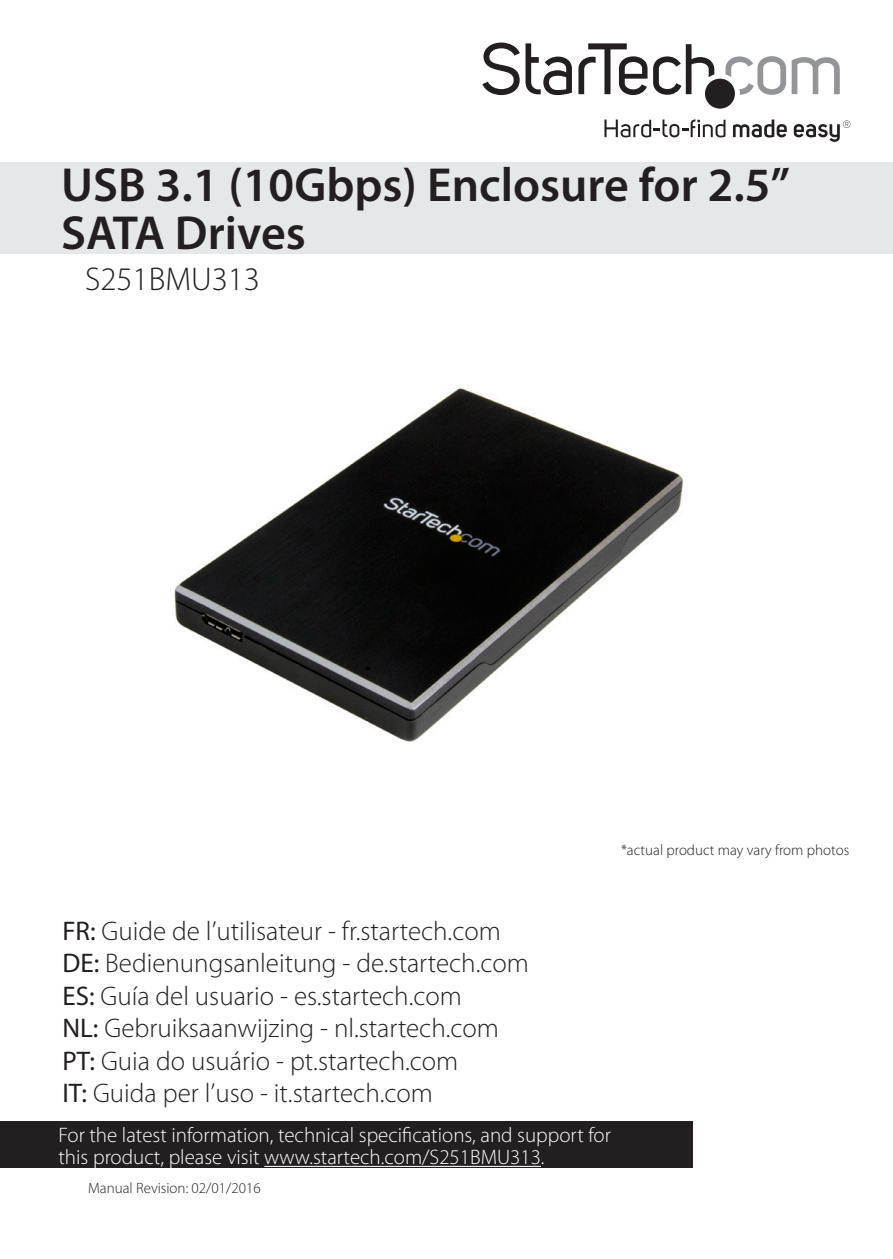
<style>
.page{position:relative;width:893px;height:1259px;background:#fff}
.page>*{position:absolute;margin:0;border:0;box-sizing:border-box;transform-origin:0 0}
.Manual_Description{font:600 48px "Myriad Pro";color:#231f20}
.Manual_Title_SKU{font:300 33px "Myriad Pro";color:#231f20}
.Manual_Description-2{font:300 27px "Myriad Pro";color:#231f20}
.Text{font:300 21px "Myriad Pro";color:#fff}
.Text-2{font:300 15px "Myriad Pro";color:#231f20}
.s1{font-weight:400}
</style>
<div class="page">
<img style="left:174px;top:388px;width:510px;height:354px">
<svg style="left:792px;top:57px;width:48px;height:37px"></svg>
<svg style="left:725px;top:56px;width:61px;height:39px"></svg>
<svg style="left:794px;top:120px;width:56px;height:22px"></svg>
<svg style="left:733px;top:119px;width:54px;height:19px"></svg>
<svg style="left:604px;top:119px;width:121px;height:18px"></svg>
<svg style="left:482px;top:43px;width:90px;height:52px"></svg>
<svg style="left:578px;top:43px;width:69px;height:52px"></svg>
<svg style="left:653px;top:44px;width:61px;height:51px"></svg>
<div style="left:705px;top:79px;width:30px;height:30px;background:#231f20;border-radius:50%"></div>
<div style="left:0;top:1121px;width:692px;height:46px;background:#231f20"></div>
<hr style="left:264px;top:1165px;width:277px;height:2px;background:#fff">
<div style="left:0;top:162px;width:893px;height:92px;background:#e6e7e9"></div>
<p class="Manual_Description" style="left:61px;top:155px;width:730px">USB 3.1 (10Gbps) Enclosure for 2.5”</p>
<p class="Manual_Description" style="left:61px;top:203px;width:246px">SATA Drives</p>
<p class="Manual_Title_SKU" style="left:85px;top:260px;width:176px">S251BMU313</p>
<p class="Text-2" style="left:621px;top:840px;width:230px">*actual product may vary from photos</p>
<p class="Manual_Description-2" style="left:62px;top:914px;width:440px"><span class="s1">FR:</span> Guide de l’utilisateur - fr.startech.com</p>
<p class="Manual_Description-2" style="left:62px;top:947px;width:468px"><span class="s1">DE:</span> Bedienungsanleitung - de.startech.com</p>
<p class="Manual_Description-2" style="left:62px;top:979px;width:401px"><span class="s1">ES:</span> Guía del usuario - es.startech.com</p>
<p class="Manual_Description-2" style="left:62px;top:1012px;width:438px"><span class="s1">NL:</span> Gebruiksaanwijzing - nl.startech.com</p>
<p class="Manual_Description-2" style="left:62px;top:1044px;width:397px"><span class="s1">PT:</span> Guia do usuário - pt.startech.com</p>
<p class="Manual_Description-2" style="left:62px;top:1076px;width:372px"><span class="s1">IT:</span> Guida per l’uso - it.startech.com</p>
<p class="Text" style="left:58px;top:1122px;width:554px">For the latest information, technical specifications, and support for</p>
<p class="Text" style="left:58px;top:1144px;width:488px">this product, please visit www.startech.com/S251BMU313.</p>
<p class="Text-2" style="left:88px;top:1178px;width:174px">Manual Revision: 02/01/2016</p>
</div>
